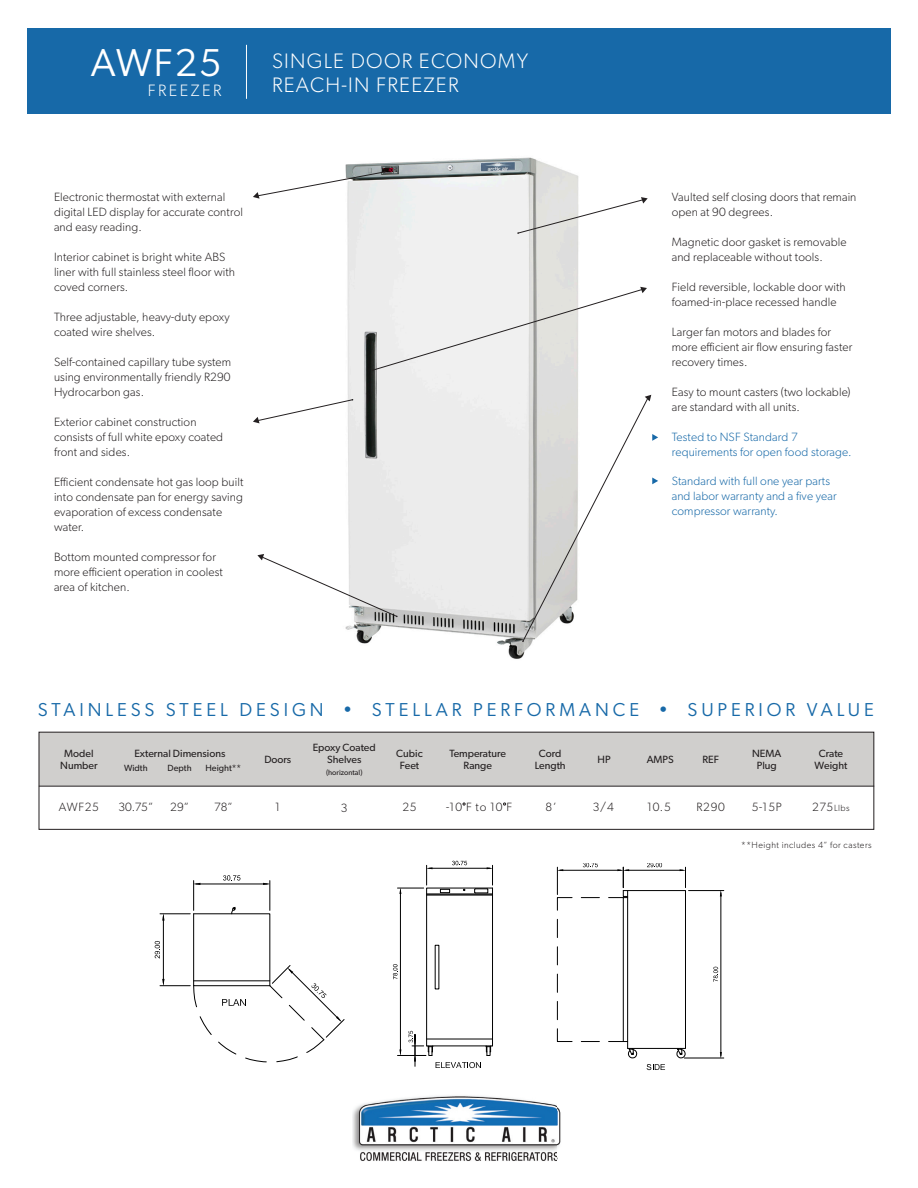
<style>
.page{position:relative;width:918px;height:1188px;background:#fff}
.page>*{position:absolute;margin:0;border:0;box-sizing:border-box;transform-origin:0 0}
.t1{font:39px "Gibson";letter-spacing:.05em;color:#fff}
.t2{font:300 21px "Gibson";letter-spacing:.06em;color:#fff}
.t3{font:18.75px "Gibson";letter-spacing:.21em;color:#1769a8}
.t4{font:300 16.5px "Gibson";letter-spacing:.15em;color:#fff}
.t5{font:300 12px/15px "Gibson";letter-spacing:.01em;color:#231f20}
.t6{font:300 12px/15px "Gibson";letter-spacing:.01em;color:#1769a8}
.t7{font:10.5px "Gibson";color:#231f20}
.t8{font:300 9px "Gibson";letter-spacing:.05em;color:#231f20}
.t9{font:9px "Gibson";color:#231f20}
.t10{font:7.5px "Gibson";color:#231f20}
.s1{font-size:12px}
</style>
<div class="page">
<div style="left:27px;top:28px;width:864px;height:86px;background:#1769a8"></div>
<img style="left:353px;top:1096px;width:208px;height:65px">
<hr style="left:246px;top:45px;width:1px;height:54px;background:#fff">
<div style="left:39px;top:732px;width:835px;height:54px;background:#d0cfcd"></div>
<div style="left:39px;top:732px;width:835px;height:98px;border:1px solid #231f20"></div>
<hr style="left:39px;top:786px;width:835px;height:1px;background:#231f20">
<hr style="left:160px;top:914px;width:30px;height:1px;background:#000">
<hr style="left:160px;top:985px;width:30px;height:1px;background:#000">
<hr style="left:163px;top:917px;width:1px;height:65px;background:#000">
<svg style="left:155px;top:941px;width:5px;height:18px"></svg>
<svg style="left:162px;top:914px;width:3px;height:7px"></svg>
<svg style="left:162px;top:979px;width:3px;height:7px"></svg>
<svg style="left:193px;top:875px;width:152px;height:188px"></svg>
<svg style="left:393px;top:861px;width:100px;height:207px"></svg>
<svg style="left:581px;top:897px;width:18px;height:1px"></svg>
<svg style="left:557px;top:919px;width:1px;height:19px"></svg>
<svg style="left:557px;top:947px;width:1px;height:18px"></svg>
<svg style="left:557px;top:974px;width:1px;height:18px"></svg>
<svg style="left:557px;top:1001px;width:1px;height:19px"></svg>
<svg style="left:557px;top:1028px;width:16px;height:14px"></svg>
<svg style="left:581px;top:1041px;width:18px;height:1px"></svg>
<hr style="left:684px;top:1058px;width:40px;height:1px;background:#000">
<hr style="left:689px;top:890px;width:35px;height:1px;background:#000">
<hr style="left:721px;top:894px;width:1px;height:161px;background:#000">
<svg style="left:713px;top:967px;width:5px;height:15px"></svg>
<hr style="left:560px;top:870px;width:60px;height:1px;background:#000">
<svg style="left:583px;top:863px;width:15px;height:5px"></svg>
<svg style="left:557px;top:867px;width:16px;height:44px"></svg>
<svg style="left:609px;top:863px;width:77px;height:207px"></svg>
<svg style="left:720px;top:1052px;width:2px;height:6px"></svg>
<img style="left:345px;top:157px;width:234px;height:502px">
<svg style="left:253px;top:171px;width:133px;height:28px"></svg>
<svg style="left:253px;top:399px;width:100px;height:24px"></svg>
<svg style="left:517px;top:197px;width:131px;height:37px"></svg>
<svg style="left:372px;top:287px;width:275px;height:84px"></svg>
<svg style="left:522px;top:395px;width:136px;height:247px"></svg>
<svg style="left:257px;top:554px;width:141px;height:63px"></svg>
<p class="t1" style="left:91px;top:39px;width:132px">AWF25</p>
<p class="t4" style="left:148px;top:80px;width:75px">FREEZER</p>
<p class="t2" style="left:272px;top:48px;width:258px">SINGLE DOOR ECONOMY</p>
<p class="t2" style="left:272px;top:72px;width:188px">REACH-IN FREEZER</p>
<p class="t5" style="left:54px;top:190px;width:191px">Electronic thermostat with external digital LED display for accurate control and easy reading.</p>
<p class="t5" style="left:54px;top:250px;width:183px">Interior cabinet is bright white ABS liner with full stainless steel floor with coved corners.</p>
<p class="t5" style="left:54px;top:310px;width:177px">Three adjustable, heavy-duty epoxy coated wire shelves.</p>
<p class="t5" style="left:54px;top:355px;width:179px;text-align:justify">Self-contained capillary tube system using environmentally friendly R290<br>Hydrocarbon gas.</p>
<p class="t5" style="left:54px;top:415px;width:171px">Exterior cabinet construction consists of full white epoxy coated front and sides.</p>
<p class="t5" style="left:54px;top:475px;width:191px">Efficient condensate hot gas loop built into condensate pan for energy saving evaporation of excess condensate water.</p>
<p class="t5" style="left:54px;top:550px;width:170px">Bottom mounted compressor for more efficient operation in coolest area of kitchen.</p>
<p class="t5" style="left:672px;top:190px;width:186px">Vaulted self closing doors that remain open at 90 degrees.</p>
<p class="t5" style="left:672px;top:235px;width:176px">Magnetic door gasket is removable and replaceable without tools.</p>
<p class="t5" style="left:672px;top:280px;width:176px">Field reversible, lockable door with foamed-in-place recessed handle</p>
<p class="t5" style="left:672px;top:325px;width:182px">Larger fan motors and blades for more efficient air flow ensuring faster recovery times.</p>
<p class="t5" style="left:672px;top:385px;width:180px">Easy to mount casters (two lockable) are standard with all units.</p>
<p class="t6" style="left:672px;top:430px;width:181px">Tested to NSF Standard 7 requirements for open food storage.</p>
<p class="t6" style="left:672px;top:473px;width:166px">Standard with full one year parts and labor warranty and a five year compressor warranty.</p>
<p class="t3" style="left:38px;top:698px;width:838px">STAINLESS STEEL DESIGN • STELLAR PERFORMANCE • SUPERIOR VALUE</p>
<p class="t7" style="left:64px;top:747px;width:31px">Model</p>
<p class="t7" style="left:60px;top:759px;width:39px">Number</p>
<p class="t5" style="left:59px;top:800px;width:41px">AWF25</p>
<p class="t5" style="left:275px;top:800px;width:6px">1</p>
<p class="t5" style="left:402px;top:800px;width:16px">25</p>
<p class="t5" style="left:446px;top:800px;width:68px">-10 F to 10 F</p>
<p class="t5" style="left:546px;top:800px;width:12px">8’</p>
<p class="t5" style="left:593px;top:800px;width:22px">3/4</p>
<p class="t5" style="left:647px;top:800px;width:25px">10.5</p>
<p class="t5" style="left:697px;top:800px;width:30px">R290</p>
<p class="t5" style="left:752px;top:800px;width:32px">5-15P</p>
<p class="t8" style="left:812px;top:803px;width:39px"><span class="s1">275</span>Llbs</p>
<p class="t7" style="left:313px;top:741px;width:65px">Epoxy Coated</p>
<p class="t7" style="left:327px;top:753px;width:36px">Shelves</p>
<p class="t10" style="left:326px;top:768px;width:38px">(horizontal)</p>
<p class="t7" style="left:396px;top:747px;width:28px">Cubic</p>
<p class="t7" style="left:400px;top:759px;width:21px">Feet</p>
<p class="t7" style="left:539px;top:747px;width:24px">Cord</p>
<p class="t7" style="left:535px;top:759px;width:32px">Length</p>
<p class="t7" style="left:819px;top:747px;width:26px">Crate</p>
<p class="t7" style="left:815px;top:759px;width:34px">Weight</p>
<p class="t7" style="left:752px;top:747px;width:31px">NEMA</p>
<p class="t7" style="left:757px;top:759px;width:21px">Plug</p>
<p class="t7" style="left:449px;top:747px;width:58px">Temperature</p>
<p class="t7" style="left:463px;top:759px;width:30px">Range</p>
<p class="t7" style="left:134px;top:747px;width:92px">External Dimensions</p>
<p class="t9" style="left:124px;top:763px;width:25px">Width</p>
<p class="t9" style="left:168px;top:763px;width:26px">Depth</p>
<p class="t9" style="left:205px;top:763px;width:37px">Height**</p>
<p class="t5" style="left:119px;top:800px;width:36px">30.75”</p>
<p class="t5" style="left:170px;top:800px;width:20px">29”</p>
<p class="t5" style="left:214px;top:800px;width:20px">78”</p>
<p class="t7" style="left:598px;top:753px;width:15px">HP</p>
<p class="t7" style="left:647px;top:753px;width:28px">AMPS</p>
<p class="t7" style="left:702px;top:753px;width:18px">REF</p>
<p class="t7" style="left:264px;top:753px;width:28px">Doors</p>
<p class="t5" style="left:341px;top:800px;width:8px">3</p>
<p class="t8" style="left:741px;top:840px;width:132px">**Height includes 4” for casters</p>
</div>
